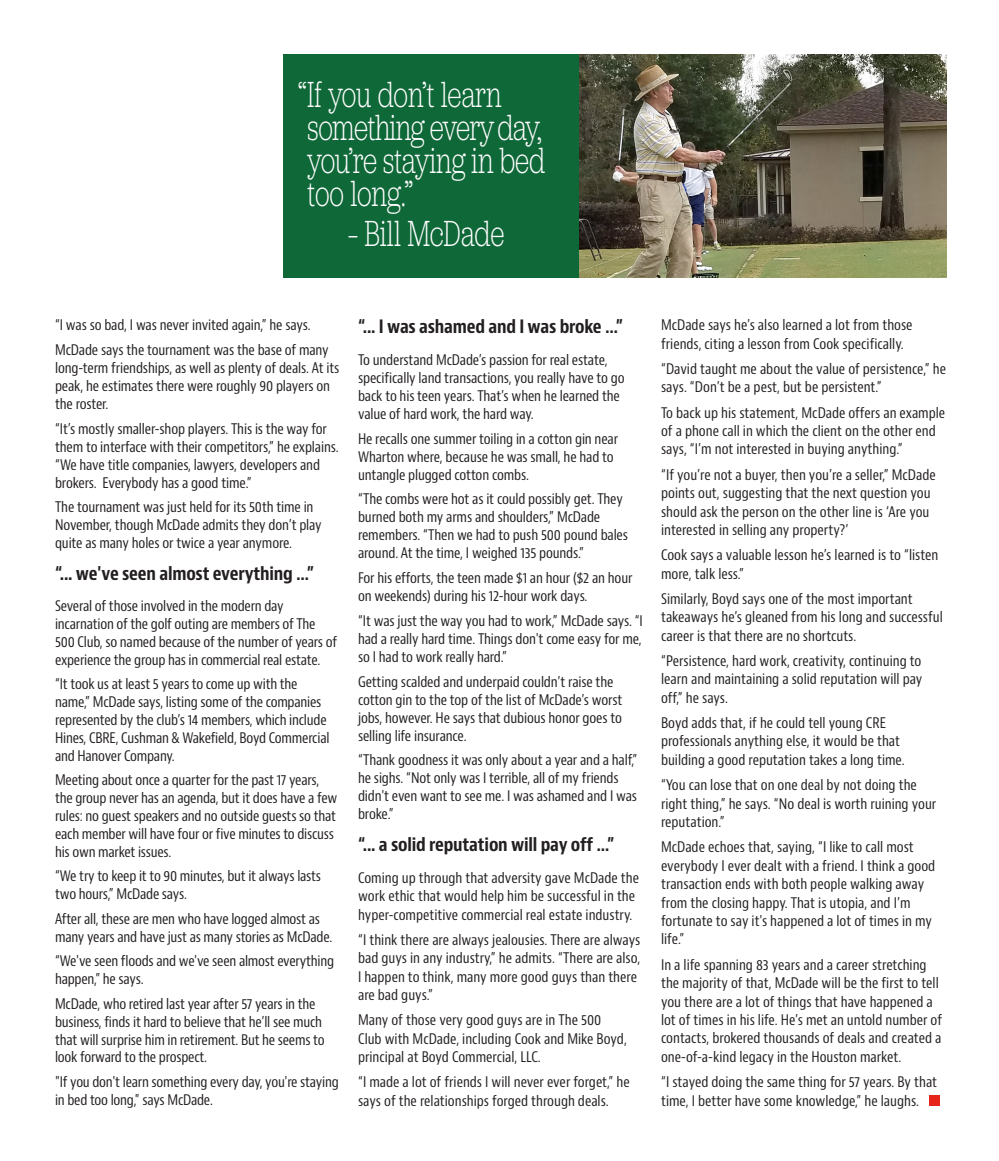
<style>
.page{position:relative;width:999px;height:1161px;background:#fff}
.page>*{position:absolute;margin:0;border:0;box-sizing:border-box;transform-origin:0 0}
.Editorial_Section_He{font:300 37.8px/33px "Jubilat";letter-spacing:-.01em;color:#fff;scale:.71 1}
.Editorial_Section_He-2{font:700 condensed 18px "Bernino Sans";letter-spacing:-.01em;color:#231f20}
.Editorial_Section_He-3{font:condensed 14.25px/18.5px "Bernino Sans";letter-spacing:-.01em;color:#231f20}
</style>
<div class="page">
<div style="left:929px;top:1095px;width:11px;height:11px;background:#e72419"></div>
<img style="left:579px;top:54px;width:367px;height:223px">
<div style="left:283px;top:54px;width:296px;height:223px;background:#0f6838"></div>
<p class="Editorial_Section_He" style="left:298px;top:76px;width:349px">“If you don’t learn something every day, you’re staying in bed too long.”</p>
<p class="Editorial_Section_He" style="left:348px;top:215px;width:222px">– Bill McDade</p>
<p class="Editorial_Section_He-3" style="left:55px;top:316px;width:257px">“I was so bad, I was never invited again,” he says.</p>
<p class="Editorial_Section_He-3" style="left:55px;top:341px;width:286px;line-height:18px">McDade says the tournament was the base of many long-term friendships, as well as plenty of deals. At its peak, he estimates there were roughly 90 players on the roster.</p>
<p class="Editorial_Section_He-3" style="left:55px;top:420px;width:285px;line-height:18px">“It’s mostly smaller-shop players. This is the way for them to interface with their competitors,” he explains. “We have title companies, lawyers, developers and brokers. Everybody has a good time.”</p>
<p class="Editorial_Section_He-3" style="left:55px;top:499px;width:268px;line-height:18px">The tournament was just held for its 50th time in<br>November, though McDade admits they don’t play quite as many holes or twice a year anymore.</p>
<p class="Editorial_Section_He-2" style="left:55px;top:562px;width:261px">“... we've seen almost everything …”</p>
<p class="Editorial_Section_He-3" style="left:55px;top:598px;width:284px;line-height:17.9px">Several of those involved in the modern day incarnation of the golf outing are members of The 500 Club, so named because of the number of years of experience the group has in commercial real estate.</p>
<p class="Editorial_Section_He-3" style="left:55px;top:676px;width:276px;line-height:17.9px">“It took us at least 5 years to come up with the name,” McDade says, listing some of the companies represented by the club’s 14 members, which include Hines, CBRE, Cushman &amp; Wakefield, Boyd Commercial and Hanover Company.</p>
<p class="Editorial_Section_He-3" style="left:55px;top:772px;width:284px;line-height:17.9px">Meeting about once a quarter for the past 17 years, the group never has an agenda, but it does have a few rules: no guest speakers and no outside guests so that each member will have four or five minutes to discuss his own market issues.</p>
<p class="Editorial_Section_He-3" style="left:55px;top:868px;width:268px;line-height:17.9px">“We try to keep it to 90 minutes, but it always lasts two hours,” McDade says.</p>
<p class="Editorial_Section_He-3" style="left:55px;top:910px;width:279px;line-height:17.9px">After all, these are men who have logged almost as many years and have just as many stories as McDade.</p>
<p class="Editorial_Section_He-3" style="left:55px;top:953px;width:281px;line-height:17.9px">“We've seen floods and we've seen almost everything happen,” he says.</p>
<p class="Editorial_Section_He-3" style="left:55px;top:995px;width:271px;line-height:17.9px">McDade, who retired last year after 57 years in the business, finds it hard to believe that he’ll see much that will surprise him in retirement. But he seems to look forward to the prospect.</p>
<p class="Editorial_Section_He-3" style="left:55px;top:1073px;width:285px;line-height:18px">"If you don't learn something every day, you're staying in bed too long," says McDade.</p>
<p class="Editorial_Section_He-2" style="left:358px;top:316px;width:267px">“... I was ashamed and I was broke …”</p>
<p class="Editorial_Section_He-3" style="left:358px;top:351px;width:268px;line-height:18px">To understand McDade’s passion for real estate, specifically land transactions, you really have to go back to his teen years. That’s when he learned the value of hard work, the hard way.</p>
<p class="Editorial_Section_He-3" style="left:358px;top:430px;width:262px;line-height:18px">He recalls one summer toiling in a cotton gin near<br>Wharton where, because he was small, he had to untangle plugged cotton combs.</p>
<p class="Editorial_Section_He-3" style="left:358px;top:490px;width:271px;line-height:18px">“The combs were hot as it could possibly get. They burned both my arms and shoulders,” McDade remembers. “Then we had to push 500 pound bales around. At the time, I weighed 135 pounds.”</p>
<p class="Editorial_Section_He-3" style="left:358px;top:569px;width:276px;line-height:18px">For his efforts, the teen made $1 an hour ($2 an hour on weekends) during his 12-hour work days.</p>
<p class="Editorial_Section_He-3" style="left:358px;top:612px;width:286px;line-height:18px;text-align:justify">“It was just the way you had to work,” McDade says. “I had a really hard time. Things don't come easy for me, so I had to work really hard.”</p>
<p class="Editorial_Section_He-3" style="left:358px;top:673px;width:266px;line-height:18px">Getting scalded and underpaid couldn’t raise the cotton gin to the top of the list of McDade’s worst jobs, however. He says that dubious honor goes to selling life insurance.</p>
<p class="Editorial_Section_He-3" style="left:358px;top:751px;width:281px;line-height:18px">“Thank goodness it was only about a year and a half,” he sighs. “Not only was I terrible, all of my friends didn't even want to see me. I was ashamed and I was broke.”</p>
<p class="Editorial_Section_He-2" style="left:358px;top:833px;width:258px">“... a solid reputation will pay off …”</p>
<p class="Editorial_Section_He-3" style="left:358px;top:869px;width:283px">Coming up through that adversity gave McDade the work ethic that would help him be successful in the hyper-competitive commercial real estate industry.</p>
<p class="Editorial_Section_He-3" style="left:358px;top:931px;width:284px">“I think there are always jealousies. There are always bad guys in any industry,” he admits. “There are also, I happen to think, many more good guys than there are bad guys.”</p>
<p class="Editorial_Section_He-3" style="left:358px;top:1011px;width:270px">Many of those very good guys are in The 500<br>Club with McDade, including Cook and Mike Boyd, principal at Boyd Commercial, LLC.</p>
<p class="Editorial_Section_He-3" style="left:358px;top:1073px;width:273px">“I made a lot of friends I will never ever forget,” he says of the relationships forged through deals.</p>
<p class="Editorial_Section_He-3" style="left:661px;top:316px;width:253px">McDade says he’s also learned a lot from those friends, citing a lesson from Cook specifically.</p>
<p class="Editorial_Section_He-3" style="left:661px;top:360px;width:287px">“David taught me about the value of persistence,” he says. “Don’t be a pest, but be persistent.”</p>
<p class="Editorial_Section_He-3" style="left:661px;top:403px;width:286px">To back up his statement, McDade offers an example of a phone call in which the client on the other end says, “I’m not interested in buying anything.”</p>
<p class="Editorial_Section_He-3" style="left:661px;top:466px;width:276px">“If you’re not a buyer, then you’re a seller,” McDade points out, suggesting that the next question you should ask the person on the other line is ‘Are you interested in selling any property?’</p>
<p class="Editorial_Section_He-3" style="left:661px;top:546px;width:279px">Cook says a valuable lesson he’s learned is to “listen more, talk less.”</p>
<p class="Editorial_Section_He-3" style="left:661px;top:590px;width:283px">Similarly, Boyd says one of the most important takeaways he’s gleaned from his long and successful career is that there are no shortcuts.</p>
<p class="Editorial_Section_He-3" style="left:661px;top:652px;width:263px;text-align:justify">“Persistence, hard work, creativity, continuing to learn and maintaining a solid reputation will pay off,” he says.</p>
<p class="Editorial_Section_He-3" style="left:661px;top:714px;width:245px">Boyd adds that, if he could tell young CRE professionals anything else, it would be that building a good reputation takes a long time.</p>
<p class="Editorial_Section_He-3" style="left:661px;top:776px;width:277px">“You can lose that on one deal by not doing the right thing,” he says. “No deal is worth ruining your reputation.”</p>
<p class="Editorial_Section_He-3" style="left:661px;top:838px;width:276px">McDade echoes that, saying, “I like to call most everybody I ever dealt with a friend. I think a good transaction ends with both people walking away from the closing happy. That is utopia, and I’m fortunate to say it's happened a lot of times in my life.”</p>
<p class="Editorial_Section_He-3" style="left:661px;top:956px;width:283px">In a life spanning 83 years and a career stretching the majority of that, McDade will be the first to tell you there are a lot of things that have happened a lot of times in his life. He’s met an untold number of contacts, brokered thousands of deals and created a one-of-a-kind legacy in the Houston market.</p>
<p class="Editorial_Section_He-3" style="left:661px;top:1073px;width:278px">“I stayed doing the same thing for 57 years. By that time, I better have some knowledge,” he laughs.</p>
</div>
